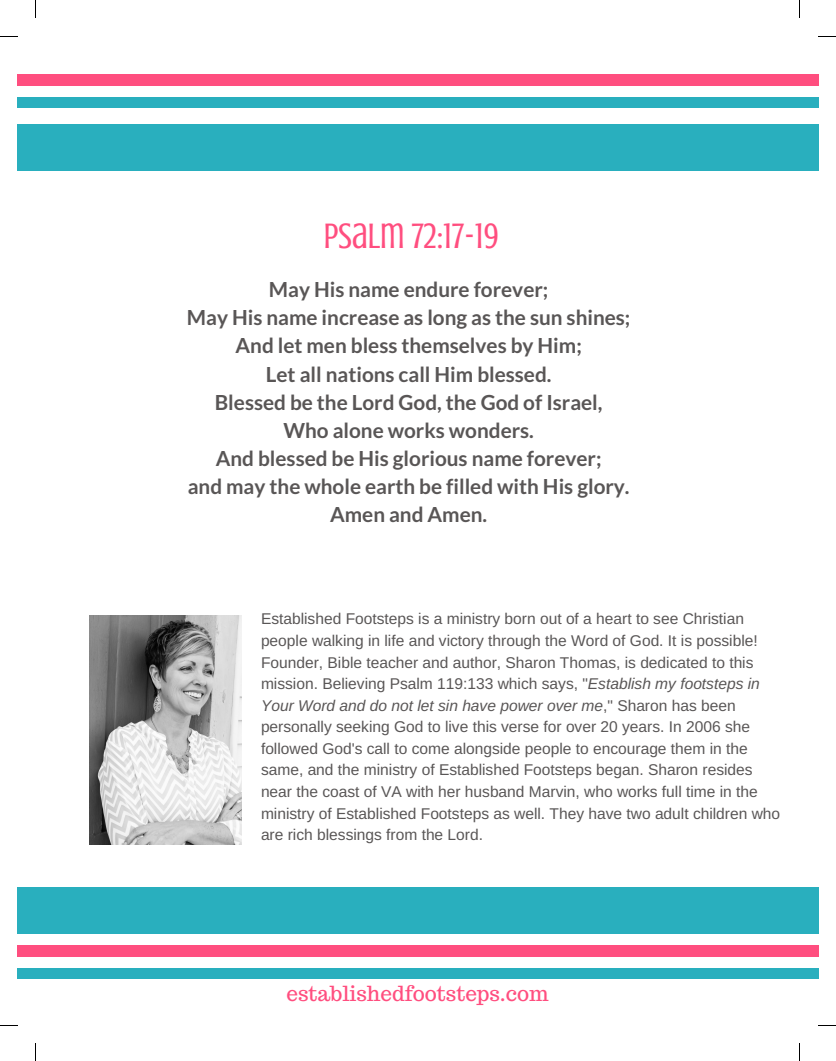
<style>
.page{position:relative;width:836px;height:1061px;background:#fff}
.page>*{position:absolute;margin:0;border:0;box-sizing:border-box;transform-origin:0 0}
.t1{font:36.38px "Crushed";color:#ff4e7f}
.t2{font:700 20.75px/28.1px "Lato";color:#595656;text-align:center}
.t3{font:20.75px "Trocchi";color:#ff4e7f}
.t4{font:15.62px/21.5px "Arimo";color:#595656}
.s1{font-style:italic}
</style>
<div class="page">
<div style="left:17px;top:124px;width:801px;height:47px;background:#29afbe"></div>
<div style="left:17px;top:74px;width:801px;height:12px;background:#ff4e7f"></div>
<div style="left:17px;top:97px;width:801px;height:11px;background:#29afbe"></div>
<div style="left:17px;top:945px;width:801px;height:12px;background:#ff4e7f"></div>
<div style="left:17px;top:968px;width:801px;height:11px;background:#29afbe"></div>
<div style="left:17px;top:887px;width:801px;height:47px;background:#29afbe"></div>
<img style="left:90px;top:615px;width:151px;height:230px">
<svg style="left:35px;top:0;width:1px;height:18px"></svg>
<svg style="left:0;top:36px;width:17px;height:1px"></svg>
<svg style="left:799px;top:0;width:1px;height:18px"></svg>
<svg style="left:818px;top:36px;width:18px;height:1px"></svg>
<svg style="left:799px;top:1043px;width:1px;height:18px"></svg>
<svg style="left:818px;top:1025px;width:18px;height:1px"></svg>
<svg style="left:35px;top:1043px;width:1px;height:18px"></svg>
<svg style="left:0;top:1025px;width:17px;height:1px"></svg>
<h1 class="t1" style="left:324px;top:215px;width:176px">PSALM 72:17-19</h1>
<p class="t2" style="left:187px;top:275px;width:445px">May His name endure forever;<br>May His name increase as long as the sun shines; And let men bless themselves by Him;<br>Let all nations call Him blessed.<br>Blessed be the Lord God, the God of Israel,<br>Who alone works wonders.<br>And blessed be His glorious name forever;<br>and may the whole earth be filled with His glory.<br>Amen and Amen.</p>
<p class="t4" style="left:261px;top:608px;width:521px">Established Footsteps is a ministry born out of a heart to see Christian people walking in life and victory through the Word of God. It is possible!<br>Founder, Bible teacher and author, Sharon Thomas, is dedicated to this mission. Believing Psalm 119:133 which says, "<span class="s1">Establish my footsteps in Your Word and do not let sin have power over me</span>," Sharon has been personally seeking God to live this verse for over 20 years. In 2006 she followed God's call to come alongside people to encourage them in the same, and the ministry of Established Footsteps began. Sharon resides near the coast of VA with her husband Marvin, who works full time in the ministry of Established Footsteps as well. They have two adult children who are rich blessings from the Lord.</p>
<h2 class="t3" style="left:286px;top:980px;width:264px">establishedfootsteps.com</h2>
</div>
